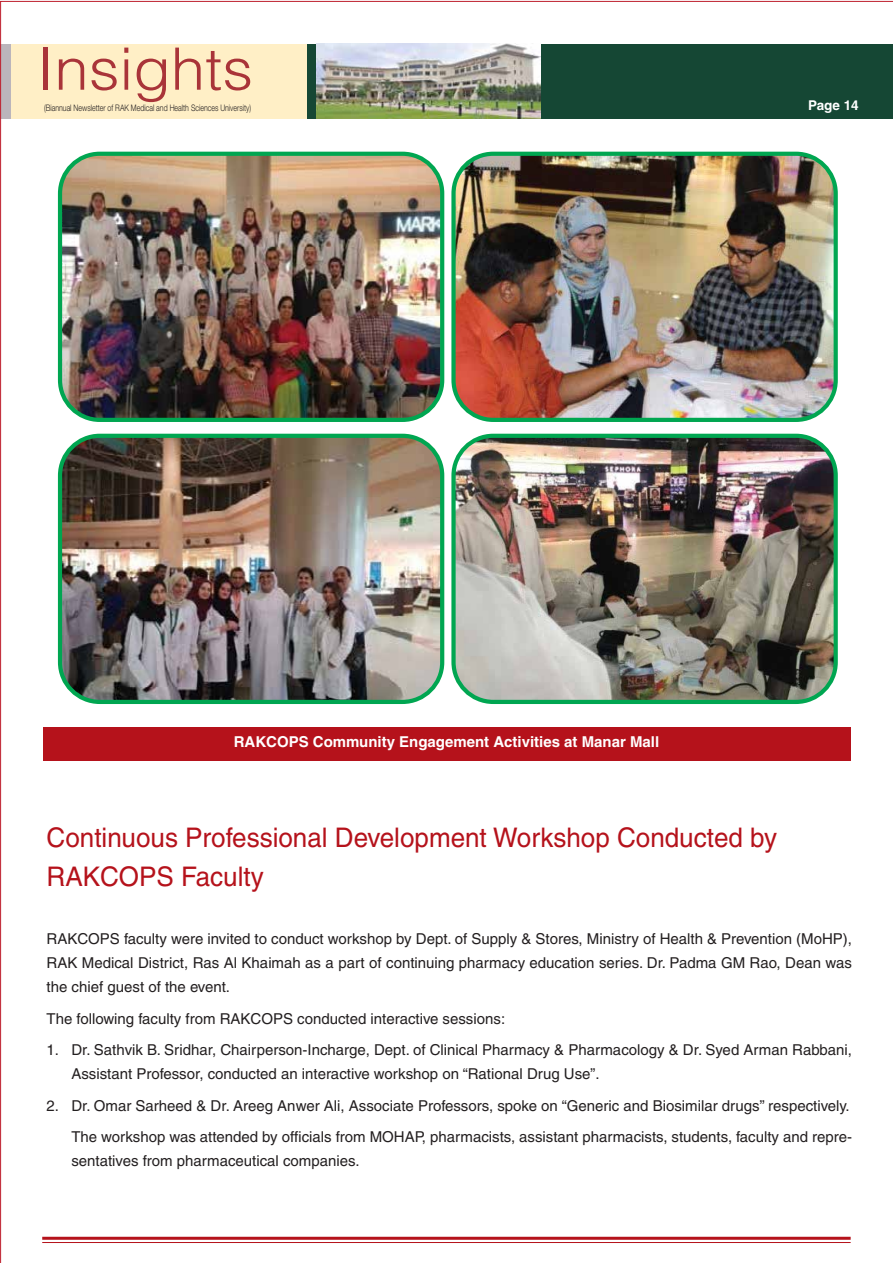
<style>
.page{position:relative;width:893px;height:1263px;background:#fff}
.page>*{position:absolute;margin:0;border:0;box-sizing:border-box;transform-origin:0 0}
.t1{font:300 58.5px "Helvetica";color:#a93439;scale:1.05 1}
.t2{font:27px/39px "Helvetica";color:#b5121b;scale:.96 1}
.t3{font:15px/24px "Helvetica";color:#231f20;text-align:justify}
.t4{font:700 15px "Helvetica";color:#fff}
.t5{font:700 13.5px "Helvetica";letter-spacing:-.005em;color:#fff}
.t6{font:300 9px "Helvetica Neue";color:#231f20;scale:.78 1}
</style>
<div class="page">
<img style="left:0;top:1px;width:893px;height:1262px">
<h1 class="t1" style="left:37px;top:32px;width:207px">Insights</h1>
<p class="t6" style="left:44px;top:102px;width:267px">(Biannual Newsletter of RAK Medical and Health Sciences University)</p>
<p class="t5" style="left:808px;top:97px;width:52px">Page 14</p>
<p class="t4" style="left:234px;top:733px;width:427px">RAKCOPS Community Engagement Activities at Manar Mall</p>
<h2 class="t2" style="left:47px;top:818px;width:762px">Continuous Professional Development Workshop Conducted by<br>RAKCOPS Faculty</h2>
<p class="t3" style="left:47px;top:927px;width:807px">RAKCOPS faculty were invited to conduct workshop by Dept. of Supply &amp; Stores, Ministry of Health &amp; Prevention (MoHP), RAK Medical District, Ras Al Khaimah as a part of continuing pharmacy education series. Dr. Padma GM Rao, Dean was the chief guest of the event.</p>
<p class="t3" style="left:47px;top:1006px;width:460px">The following faculty from RAKCOPS conducted interactive sessions:</p>
<p class="t3" style="left:71px;top:1038px;width:782px;text-indent:-25px">1. Dr. Sathvik B. Sridhar, Chairperson-Incharge, Dept. of Clinical Pharmacy &amp; Pharmacology &amp; Dr. Syed Arman Rabbani,<br>Assistant Professor, conducted an interactive workshop on “Rational Drug Use”.</p>
<p class="t3" style="left:47px;top:1090px;width:807px;line-height:31.5px;text-align:right">2. Dr. Omar Sarheed &amp; Dr. Areeg Anwer Ali, Associate Professors, spoke on “Generic and Biosimilar drugs” respectively.<br>The workshop was attended by officials from MOHAP, pharmacists, assistant pharmacists, students, faculty and repre-</p>
<p class="t3" style="left:71px;top:1149px;width:290px">sentatives from pharmaceutical companies.</p>
</div>
